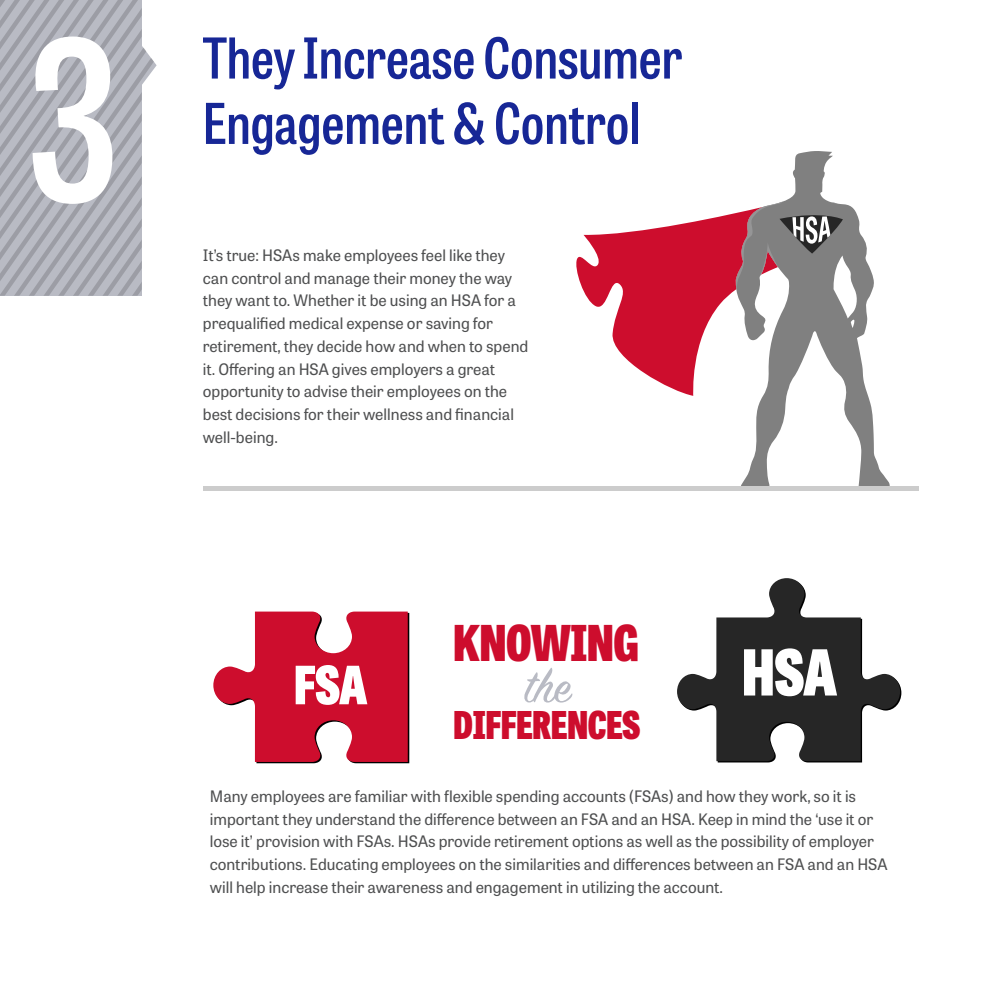
<style>
.page{position:relative;width:1008px;height:1008px;background:#fff}
.page>*{position:absolute;margin:0;border:0;box-sizing:border-box;transform-origin:0 0}
.t1{font:600 220.5px "Tablet Gothic Condensed";color:#fff}
.t2{font:800 63px "Tablet Gothic Condensed";color:#fff}
.t3{font:600 56px/65.5px "Tablet Gothic Condensed";letter-spacing:-.005em;color:#172796}
.t4{font:800 52.5px "Tablet Gothic Condensed";color:#fff}
.t5{font:51.45px "Sign Painter House Script";color:#b9bbc4}
.t6{font:800 49.18px "Tablet Gothic Condensed";letter-spacing:-.005em;color:#cd0d2d}
.t7{font:800 38.15px "Tablet Gothic Condensed";letter-spacing:-.005em;color:#cd0d2d}
.t8{font:15.75px/22.8px "Tablet Gothic";color:#4e4f50}
</style>
<div class="page">
<svg style="left:0;top:0;width:157px;height:296px;background:#b5b7be"></svg>
<svg style="left:741px;top:151px;width:149px;height:335px"></svg>
<svg style="left:576px;top:202px;width:267px;height:194px"></svg>
<svg style="left:213px;top:612px;width:196px;height:151px"></svg>
<svg style="left:677px;top:578px;width:223px;height:183px;fill:#262626"></svg>
<hr style="left:204px;top:486px;width:715px;height:4px;background:#ccc">
<h1 class="t1" style="left:27px;top:-30px;width:95px">3</h1>
<h3 class="t3" style="left:203px;top:23px;width:481px">They Increase Consumer<br>Engagement &amp; Control</h3>
<p class="t8" style="left:203px;top:243px;width:327px">It’s true: HSAs make employees feel like they can control and manage their money the way they want to. Whether it be using an HSA for a prequalified medical expense or saving for retirement, they decide how and when to spend it. Offering an HSA gives employers a great opportunity to advise their employees on the best decisions for their wellness and financial well-being.</p>
<h3 class="t6" style="left:454px;top:607px;width:187px">KNOWING</h3>
<h3 class="t4" style="left:294px;top:647px;width:74px">FSA</h3>
<h3 class="t5" style="left:524px;top:655px;width:48px">the</h3>
<h3 class="t7" style="left:454px;top:697px;width:188px">DIFFERENCES</h3>
<h2 class="t2" style="left:742px;top:626px;width:96px">HSA</h2>
<p class="t8" style="left:210px;top:784px;width:679px">Many employees are familiar with flexible spending accounts (FSAs) and how they work, so it is important they understand the difference between an FSA and an HSA. Keep in mind the ‘use it or lose it’ provision with FSAs. HSAs provide retirement options as well as the possibility of employer contributions. Educating employees on the similarities and differences between an FSA and an HSA will help increase their awareness and engagement in utilizing the account.</p>
</div>
